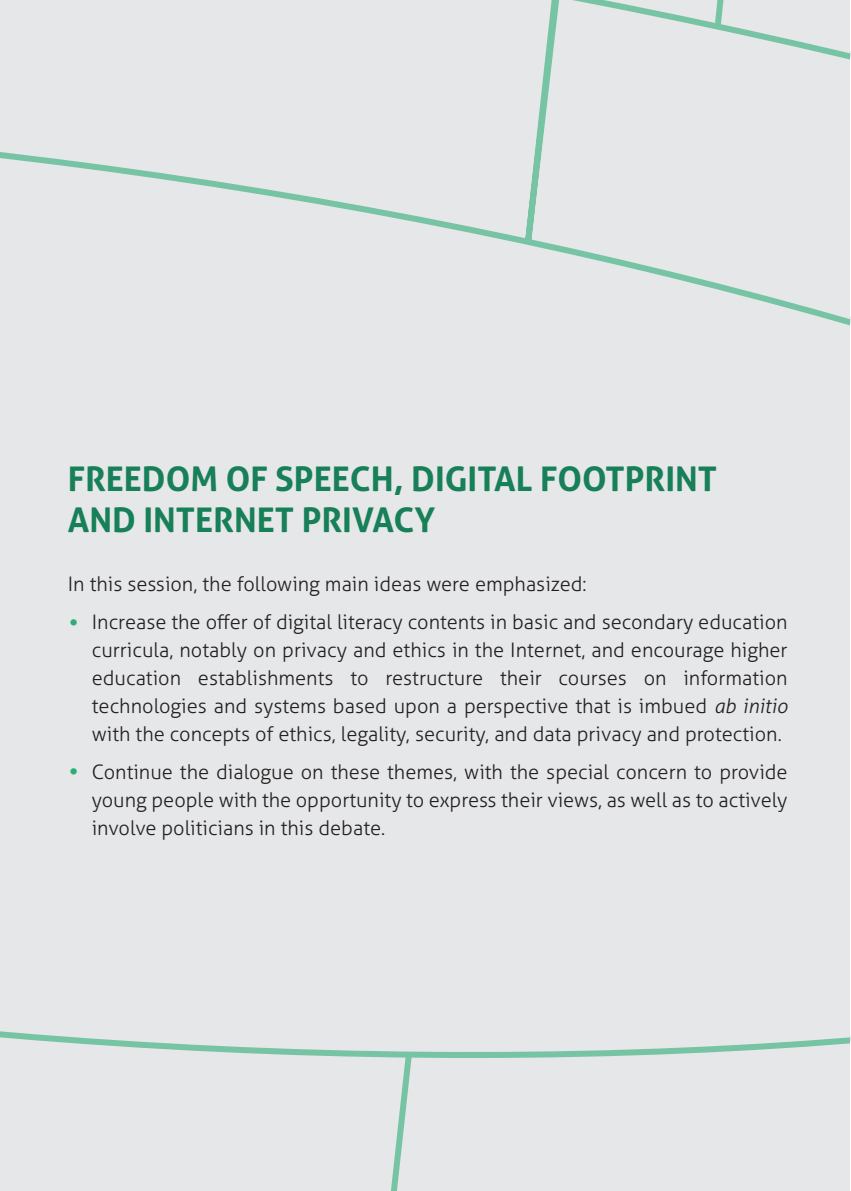
<style>
.page{position:relative;width:851px;height:1191px;background:#fff}
.page>*{position:absolute;margin:0;border:0;box-sizing:border-box;transform-origin:0 0}
.t1{font:700 34px/40.8px "Aller";color:#178058}
.t2{font:300 28px "Aller";color:#2cad78}
.t3{font:300 20px/28px "Aller";color:#231f20;text-align:justify}
.s1{font-style:italic}
</style>
<div class="page">
<div style="left:0;top:0;width:850px;height:484px;background:#e6e7e8"></div>
<div style="left:0;top:484px;width:850px;height:707px;background:#e6e7e8"></div>
<svg style="left:711px;top:0;width:52px;height:33px;background:#cedfd9"></svg>
<div style="left:303px;top:0;width:296px;height:1191px;background:#e6e7e8"></div>
<svg style="left:314px;top:1048px;width:101px;height:143px;background:#dbe3e1"></svg>
<svg style="left:850px;top:51px;width:1px;height:991px"></svg>
<h1 class="t1" style="left:68px;top:459px;width:650px">FREEDOM OF SPEECH, DIGITAL FOOTPRINT<br>AND INTERNET PRIVACY</h1>
<p class="t3" style="left:92px;top:565px;width:697px;line-height:38px;text-indent:-24px">In this session, the following main ideas were emphasized:<br>Increase the offer of digital literacy contents in basic and secondary education</p>
<p class="t3" style="left:92px;top:636px;width:697px">curricula, notably on privacy and ethics in the Internet, and encourage higher education establishments to restructure their courses on information technologies and systems based upon a perspective that is imbued <span class="s1">ab initio </span>with the concepts of ethics, legality, security, and data privacy and protection.</p>
<p class="t3" style="left:92px;top:758px;width:697px">Continue the dialogue on these themes, with the special concern to provide young people with the opportunity to express their views, as well as to actively involve politicians in this debate.</p>
<h2 class="t2" style="left:69px;top:606px;width:12px">•</h2>
<h2 class="t2" style="left:69px;top:755px;width:12px">•</h2>
</div>
